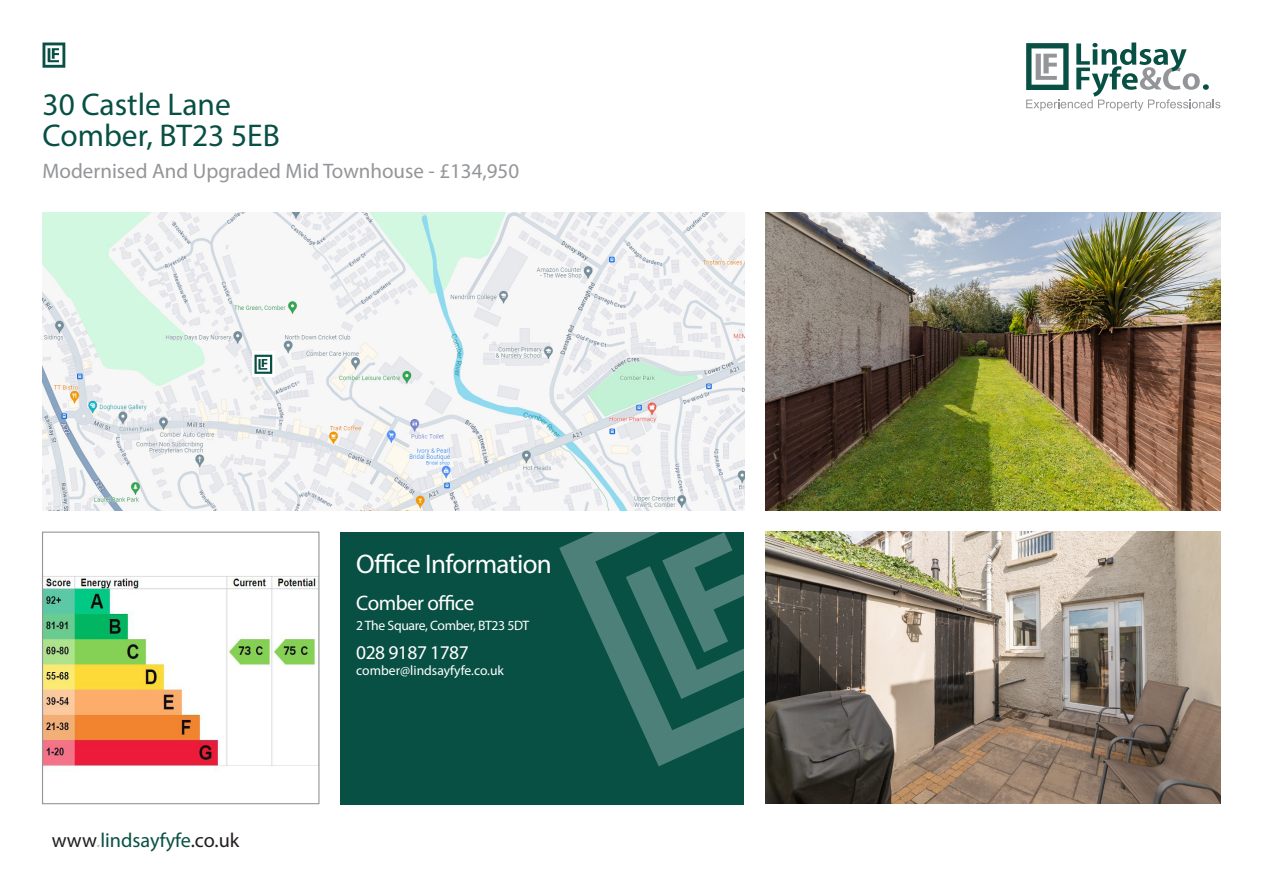
<style>
.page{position:relative;width:1263px;height:893px;background:#fff}
.page>*{position:absolute;margin:0;border:0;box-sizing:border-box;transform-origin:0 0}
.t1{font:31.5px "Myriad Pro";color:#085044}
.t2{font:27px "Myriad Pro";letter-spacing:-.025em;color:#fff}
.t3{font:21px "Myriad Pro";color:#939598}
.t4{font:21px "Myriad Pro";letter-spacing:-.025em;color:#fff}
.t5{font:20.25px "Myriad Pro";color:#085044}
.t6{font:19.5px "Myriad Pro";letter-spacing:-.025em;color:#fff}
.t7{font:13.65px "Myriad Pro";letter-spacing:-.015em;color:#fff}
.s1{color:#231f20}
.s2{color:#c4bfb9}
</style>
<div class="page">
<svg style="left:1026px;top:43px;width:194px;height:68px"></svg>
<svg style="left:43px;top:43px;width:22px;height:25px"></svg>
<img style="left:43px;top:213px;width:701px;height:297px">
<svg style="left:252px;top:352px;width:23px;height:25px"></svg>
<svg style="left:254px;top:355px;width:18px;height:19px"></svg>
<img style="left:44px;top:576px;width:273px;height:192px">
<div style="left:42px;top:532px;width:277px;height:272px;border:1px solid #939598"></div>
<img style="left:765px;top:213px;width:455px;height:297px">
<img style="left:765px;top:532px;width:455px;height:272px">
<div style="left:340px;top:532px;width:404px;height:272px;background:#085044"></div>
<svg style="left:559px;top:532px;width:185px;height:234px"></svg>
<p class="t1" style="left:43px;top:85px;width:190px">30 Castle Lane</p>
<p class="t1" style="left:43px;top:116px;width:239px">Comber, BT23 5EB</p>
<p class="t3" style="left:43px;top:158px;width:478px">Modernised And Upgraded Mid Townhouse - £134,950</p>
<p class="t2" style="left:356px;top:547px;width:197px">Office Information</p>
<p class="t5" style="left:52px;top:828px;width:189px"><span class="s1">www</span><span class="s2">.</span>lindsayfyfe<span class="s1">.co.uk</span></p>
<p class="t4" style="left:356px;top:590px;width:119px">Comber office</p>
<p class="t7" style="left:356px;top:617px;width:174px">2 The Square, Comber, BT23 5DT</p>
<p class="t6" style="left:356px;top:640px;width:114px">028 9187 1787</p>
<p class="t7" style="left:356px;top:662px;width:149px">comber@lindsayfyfe.co.uk</p>
</div>
